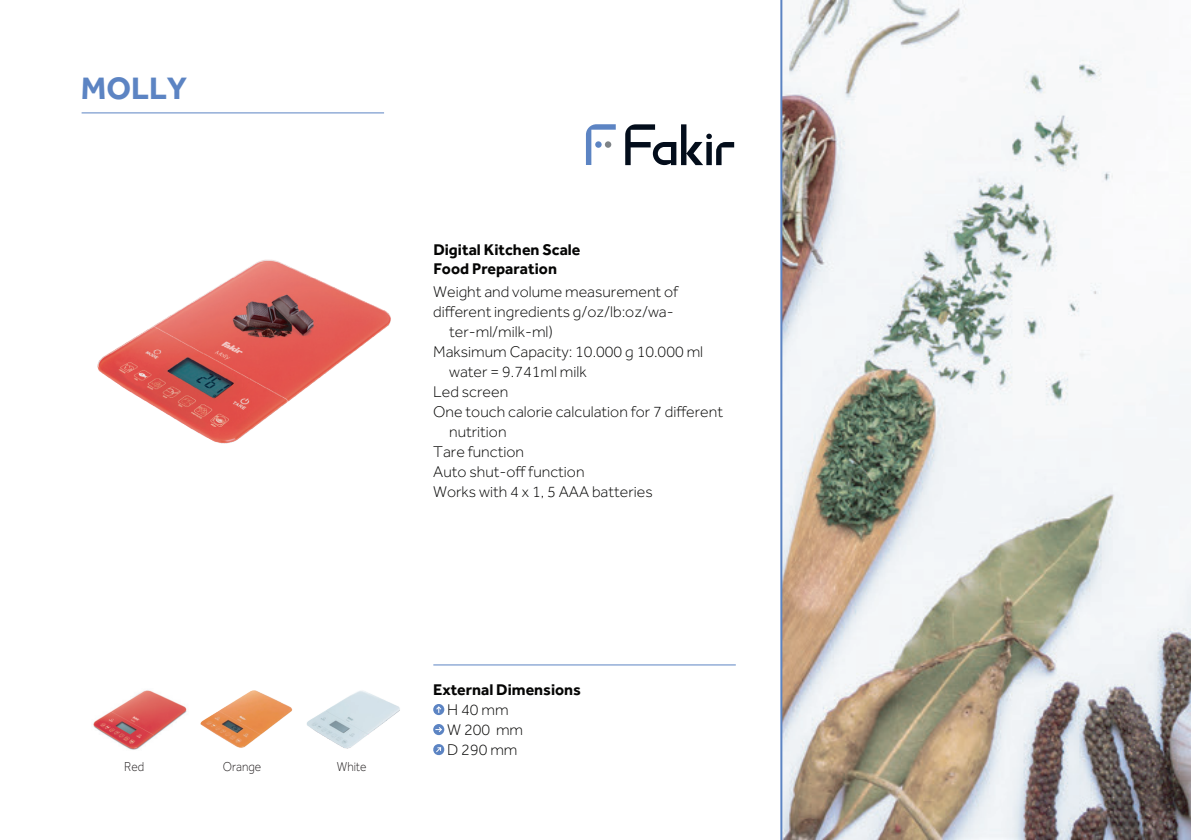
<style>
.page{position:relative;width:1191px;height:840px;background:#fff}
.page>*{position:absolute;margin:0;border:0;box-sizing:border-box;transform-origin:0 0}
.t1{font:700 32px "Effra";color:#5c84c3}
.t2{font:300 16px/20px "Effra";color:#050504}
.t3{font:700 16px/19.2px "Effra";color:#050504}
.t4{font:300 13.4px "Effra";color:#231f20;scale:.9 1}
</style>
<div class="page">
<img style="left:307px;top:691px;width:93px;height:58px">
<img style="left:200px;top:690px;width:93px;height:58px">
<img style="left:93px;top:690px;width:94px;height:60px">
<hr style="left:433px;top:664px;width:303px;height:1px;background:#5c84c3">
<hr style="left:82px;top:112px;width:302px;height:1px;background:#5c84c3">
<img style="left:780px;top:0;width:411px;height:839px">
<svg style="left:433px;top:703px;width:11px;height:11px"></svg>
<svg style="left:435px;top:705px;width:7px;height:7px"></svg>
<svg style="left:433px;top:723px;width:11px;height:11px"></svg>
<svg style="left:435px;top:725px;width:8px;height:7px"></svg>
<svg style="left:433px;top:744px;width:12px;height:11px"></svg>
<svg style="left:586px;top:124px;width:30px;height:41px"></svg>
<div style="left:605px;top:141px;width:6px;height:7px;background:#7e8387;border-radius:50%"></div>
<svg style="left:625px;top:124px;width:109px;height:41px"></svg>
<img style="left:97px;top:259px;width:294px;height:185px">
<h1 class="t1" style="left:81px;top:68px;width:108px">MOLLY</h1>
<p class="t3" style="left:433px;top:239px;width:149px">Digital Kitchen Scale<br>Food Preparation</p>
<p class="t2" style="left:433px;top:281px;width:246px">Weight and volume measurement of</p>
<p class="t2" style="left:433px;top:301px;width:242px">different ingredients g/oz/lb:oz/wa-</p>
<p class="t2" style="left:449px;top:321px;width:105px">ter-ml/milk-ml)</p>
<p class="t2" style="left:433px;top:341px;width:271px">Maksimum Capacity: 10.000 g 10.000 ml</p>
<p class="t2" style="left:449px;top:361px;width:139px">water = 9.741ml milk</p>
<p class="t2" style="left:433px;top:381px;width:77px">Led screen</p>
<p class="t2" style="left:433px;top:401px;width:291px">One touch calorie calculation for 7 different</p>
<p class="t2" style="left:449px;top:421px;width:59px">nutrition</p>
<p class="t2" style="left:433px;top:441px;width:92px">Tare function</p>
<p class="t2" style="left:433px;top:461px;width:153px">Auto shut-off function</p>
<p class="t2" style="left:433px;top:481px;width:221px">Works with 4 x 1, 5 AAA batteries</p>
<p class="t4" style="left:124px;top:758px;width:24px">Red</p>
<p class="t4" style="left:223px;top:758px;width:44px">Orange</p>
<p class="t4" style="left:337px;top:758px;width:35px">White</p>
<p class="t3" style="left:433px;top:679px;width:149px">External Dimensions</p>
<p class="t2" style="left:447px;top:699px;width:77px">H 40 mm<br>W 200 mm<br>D 290 mm</p>
</div>
